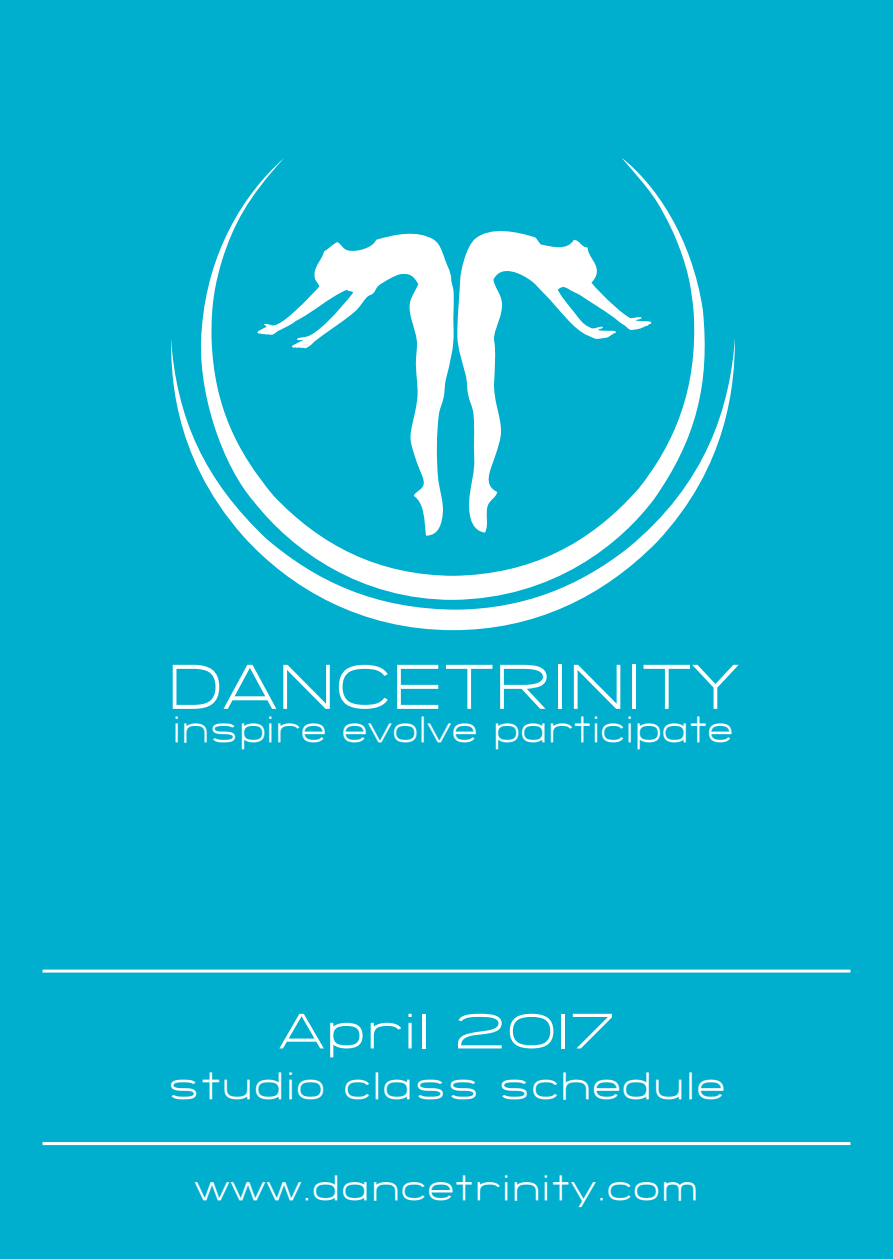
<style>
.page{position:relative;width:893px;height:1259px;background:#00aecd}
.page>*{position:absolute;margin:0;border:0;box-sizing:border-box;transform-origin:0 0}
.t1{font:300 68.7px "SF Grandezza";letter-spacing:-.01em;color:#fff;scale:.93 1}
.t2{font:300 54px "SF Grandezza";color:#fff}
.t3{font:300 42px "SF Grandezza";color:#fff}
.t4{font:300 40.5px "SF Grandezza";letter-spacing:-.015em;color:#fff;scale:.93 1}
.t5{font:300 39px "SF Grandezza";color:#fff}
</style>
<div class="page">
<svg style="left:170px;top:338px;width:565px;height:292px"></svg>
<svg style="left:196px;top:158px;width:514px;height:442px"></svg>
<svg style="left:457px;top:226px;width:194px;height:306px"></svg>
<svg style="left:257px;top:230px;width:197px;height:306px"></svg>
<hr style="left:43px;top:969px;width:807px;height:3px;background:#fff">
<hr style="left:43px;top:1142px;width:807px;height:3px;background:#fff">
<h1 class="t1" style="left:167px;top:642px;width:617px">DANCETRINITY</h1>
<p class="t4" style="left:172px;top:702px;width:605px">inspire evolve participate</p>
<h2 class="t2" style="left:278px;top:995px;width:338px">April 2017</h2>
<p class="t3" style="left:167px;top:1058px;width:560px">studio class schedule</p>
<p class="t5" style="left:194px;top:1162px;width:506px">www.dancetrinity.com</p>
</div>
